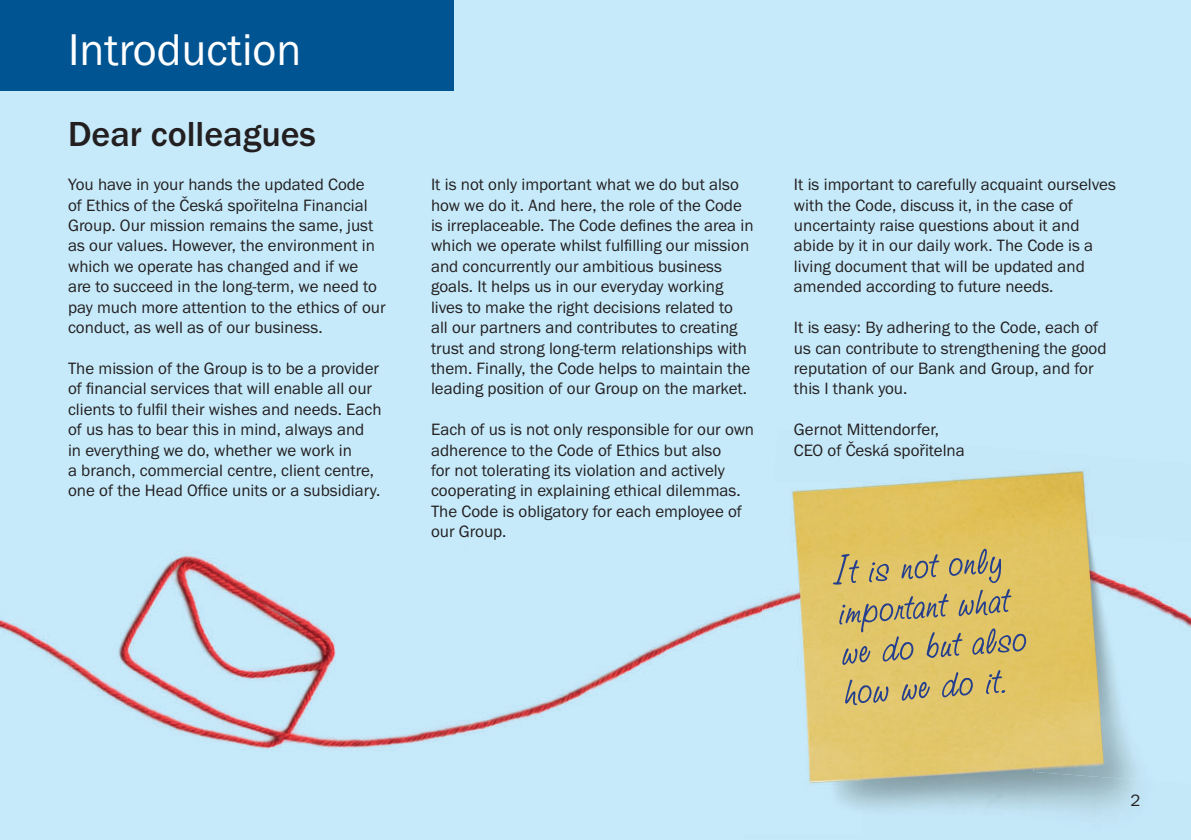
<style>
.page{position:relative;width:1191px;height:840px;background:#fff}
.page>*{position:absolute;margin:0;border:0;box-sizing:border-box;transform-origin:0 0}
.t1{font:48px/40px "Studio Script Itc DCE Alter";color:#253f8e}
.t2{font:46px "Franklin Got Itc TOT Boo";color:#fff}
.t3{font:500 36px "Franklin Got Itc TOT";color:#231f20}
.t4{font:17px/20.4px "Franklin Got Itc TOT Boo";color:#231f20}
</style>
<div class="page">
<div style="left:0;top:0;width:1191px;height:839px;background:#c6eafa"></div>
<img style="left:0;top:555px;width:744px;height:196px">
<img style="left:744px;top:491px;width:118px;height:321px">
<img style="left:1033px;top:575px;width:158px;height:208px">
<img style="left:793px;top:472px;width:310px;height:309px">
<div style="left:0;top:0;width:454px;height:91px;background:#005492"></div>
<h2 class="t2" style="left:68px;top:31px;width:235px">Introduction</h2>
<h3 class="t3" style="left:68px;top:120px;width:249px">Dear colleagues</h3>
<p class="t4" style="left:68px;top:176px;width:319px">You have in your hands the updated Code<br>of Ethics of the Česká spořitelna Financial Group. Our mission remains the same, just as our values. However, the environment in which we operate has changed and if we are to succeed in the long-term, we need to pay much more attention to the ethics of our conduct, as well as of our business.</p>
<p class="t4" style="left:68px;top:359px;width:315px">The mission of the Group is to be a provider of financial services that will enable all our clients to fulfil their wishes and needs. Each of us has to bear this in mind, always and in everything we do, whether we work in<br>a branch, commercial centre, client centre, one of the Head Office units or a subsidiary.</p>
<p class="t4" style="left:431px;top:176px;width:324px">It is not only important what we do but also how we do it. And here, the role of the Code is irreplaceable. The Code defines the area in which we operate whilst fulfilling our mission and concurrently our ambitious business goals. It helps us in our everyday working lives to make the right decisions related to all our partners and contributes to creating trust and strong long-term relationships with them. Finally, the Code helps to maintain the leading position of our Group on the market.</p>
<p class="t4" style="left:431px;top:420px;width:325px">Each of us is not only responsible for our own adherence to the Code of Ethics but also<br>for not tolerating its violation and actively cooperating in explaining ethical dilemmas.<br>The Code is obligatory for each employee of our Group.</p>
<p class="t4" style="left:794px;top:176px;width:323px">It is important to carefully acquaint ourselves with the Code, discuss it, in the case of uncertainty raise questions about it and abide by it in our daily work. The Code is a living document that will be updated and amended according to future needs.</p>
<p class="t4" style="left:794px;top:318px;width:314px">It is easy: By adhering to the Code, each of us can contribute to strengthening the good reputation of our Bank and Group, and for this I thank you.</p>
<p class="t4" style="left:794px;top:420px;width:172px">Gernot Mittendorfer,<br>CEO of Česká spořitelna</p>
<h1 class="t1" style="left:833px;top:546px;width:188px;rotate:-4deg">It is not only important what we do but also how we do it.</h1>
<p class="t4" style="left:1130px;top:791px;width:11px">2</p>
</div>
